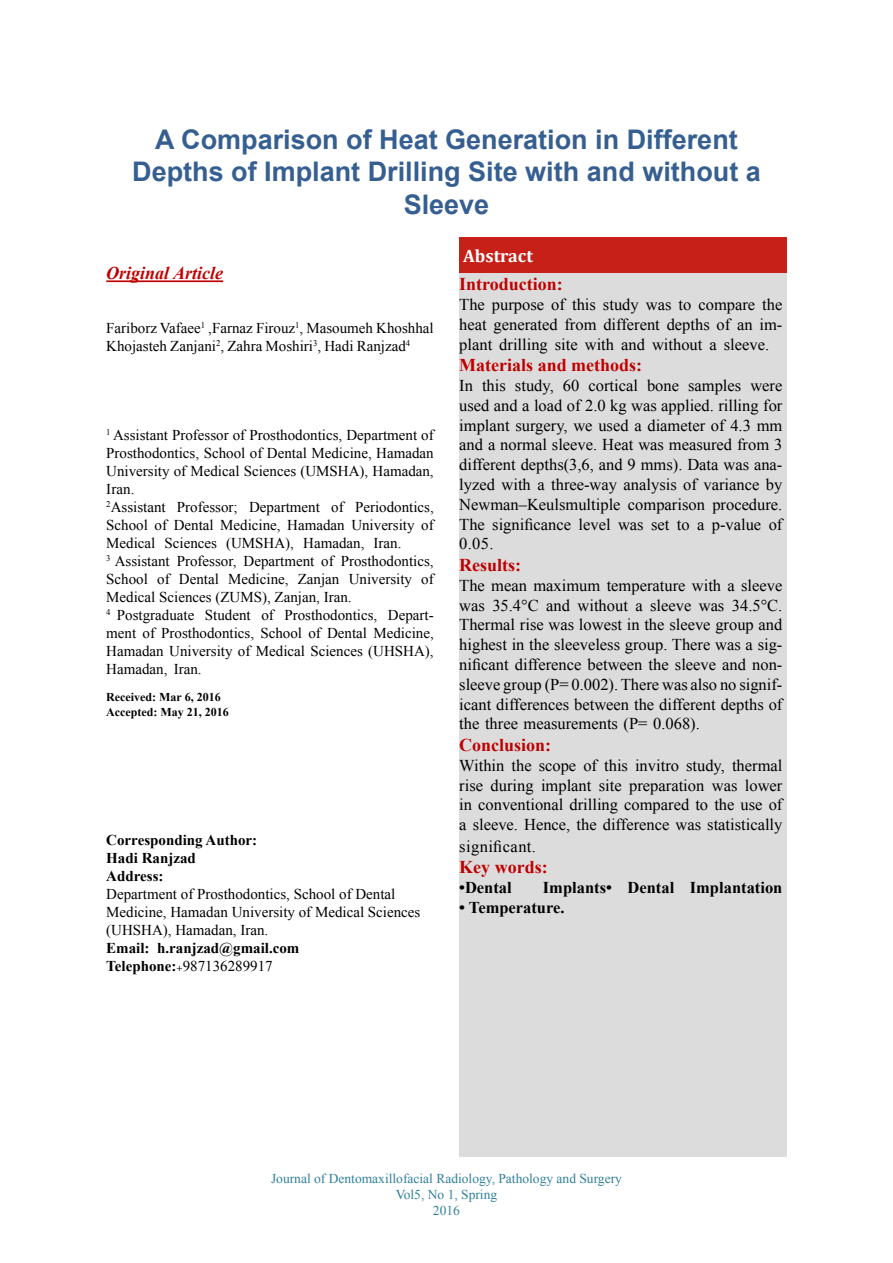
<style>
.page{position:relative;width:893px;height:1263px;background:#fff}
.page>*{position:absolute;margin:0;border:0;box-sizing:border-box;transform-origin:0 0}
.t1{font:700 27px/32.4px "Arial";color:#365f91;text-align:center}
.t2{font:700 18px "Times New Roman";color:#c00000}
.t3{font:italic 700 18px "Times New Roman";color:#c00000}
.t4{font:700 18px "Cambria";color:#fff}
.t5{font:16.5px/19.8px "Times New Roman";color:#000;text-align:justify}
.t6{font:700 16.5px "Times New Roman";color:#000}
.t7{font:16.5px "Times New Roman";letter-spacing:.025em;color:#000}
.t8{font:15px/18px "Times New Roman";color:#000}
.t9{font:700 15px/18px "Times New Roman";color:#000}
.t10{font:13.5px/16.2px "Times New Roman";color:#31809b;text-align:center}
.t11{font:700 12px/14.4px "Times New Roman";color:#000}
.s1{font-family:"Adobe Arabic";font-weight:400}
.s2{font-weight:400}
</style>
<div class="page">
<hr style="left:106px;top:280px;width:117px;height:2px;background:#c00000">
<div style="left:459px;top:237px;width:328px;height:36px;background:#c72018"></div>
<div style="left:459px;top:273px;width:328px;height:884px;background:#dcdcdc"></div>
<h1 class="t1" style="left:132px;top:124px;width:630px">A Comparison of Heat Generation in Different<br>Depths of Implant Drilling Site with and without a<br>Sleeve</h1>
<p class="t3" style="left:106px;top:261px;width:118px">Original Article</p>
<p class="t8" style="left:106px;top:318px;width:329px">Fariborz Vafaee<sup>1</sup> ,Farnaz Firouz<sup>1</sup>, Masoumeh Khoshhal<br>Khojasteh Zanjani<sup>2</sup>, Zahra Moshiri<sup>3</sup>, Hadi Ranjzad<sup>4</sup></p>
<p class="t8" style="left:106px;top:426px;width:329px"><sup>1</sup> Assistant Professor of Prosthodontics, Department of Prosthodontics, School of Dental Medicine, Hamadan University of Medical Sciences (UMSHA), Hamadan, Iran.<br><sup>2</sup>Assistant Professor; Department of Periodontics, School of Dental Medicine, Hamadan University of Medical Sciences (UMSHA), Hamadan, Iran.<br><sup>3</sup> Assistant Professor, Department of Prosthodontics, School of Dental Medicine, Zanjan University of Medical Sciences (ZUMS), Zanjan, Iran.<br><sup>4</sup> Postgraduate Student of Prosthodontics, Depart&shy;ment of Prosthodontics, School of Dental Medicine, Hamadan University of Medical Sciences (UHSHA), Hamadan, Iran.</p>
<p class="t11" style="left:106px;top:690px;width:124px">Received: Mar 6, 2016<br>Accepted: May 21, 2016</p>
<p class="t9" style="left:106px;top:830px;width:152px">Corresponding Author:<br>Hadi Ranjzad<br>Address:</p>
<p class="t8" style="left:106px;top:884px;width:316px">Department of Prosthodontics, School of Dental<br>Medicine, Hamadan University of Medical Sciences (UHSHA), Hamadan, Iran.</p>
<p class="t9" style="left:106px;top:938px;width:195px">Email: h.ranjzad@gmail.com<br>Telephone:<span class="s1">+</span><span class="s2">987136289917</span></p>
<p class="t4" style="left:463px;top:243px;width:71px">Abstract</p>
<p class="t2" style="left:459px;top:272px;width:105px">Introduction:</p>
<p class="t5" style="left:459px;top:294px;width:325px">The purpose of this study was to compare the heat generated from different depths of an im&shy;plant drilling site with and without a sleeve.</p>
<p class="t2" style="left:459px;top:353px;width:184px">Materials and methods:</p>
<p class="t5" style="left:459px;top:375px;width:325px">In this study, 60 cortical bone samples were used and a load of 2.0 kg was applied. rilling for implant surgery, we used a diameter of 4.3 mm and a normal sleeve. Heat was measured from 3 different depths(3,6, and 9 mms). Data was ana&shy;lyzed with a three-way analysis of variance by Newman–Keulsmultiple comparison procedure.<br>The significance level was set to a p-value of 0.05.</p>
<p class="t2" style="left:459px;top:553px;width:63px">Results:</p>
<p class="t5" style="left:459px;top:575px;width:325px">The mean maximum temperature with a sleeve was 35.4°C and without a sleeve was 34.5°C.<br>Thermal rise was lowest in the sleeve group and highest in the sleeveless group. There was a sig&shy;nificant difference between the sleeve and non&shy;sleeve group (P= 0.002). There was also no signif&shy;icant differences between the different depths of the three measurements (P= 0.068).</p>
<p class="t2" style="left:459px;top:733px;width:94px">Conclusion:</p>
<p class="t5" style="left:459px;top:755px;width:325px">Within the scope of this invitro study, thermal rise during implant site preparation was lower in conventional drilling compared to the use of a sleeve. Hence, the difference was statistically</p>
<p class="t7" style="left:459px;top:835px;width:78px">significant.</p>
<p class="t2" style="left:459px;top:855px;width:90px">Key words:</p>
<p class="t6" style="left:459px;top:876px;width:54px">•Dental</p>
<p class="t6" style="left:543px;top:876px;width:241px">Implants• Dental Implantation</p>
<p class="t6" style="left:459px;top:896px;width:107px">• Temperature.</p>
<p class="t10" style="left:271px;top:1170px;width:352px">Journal of Dentomaxillofacial Radiology, Pathology and Surgery<br>Vol5, No 1, Spring<br>2016</p>
</div>
